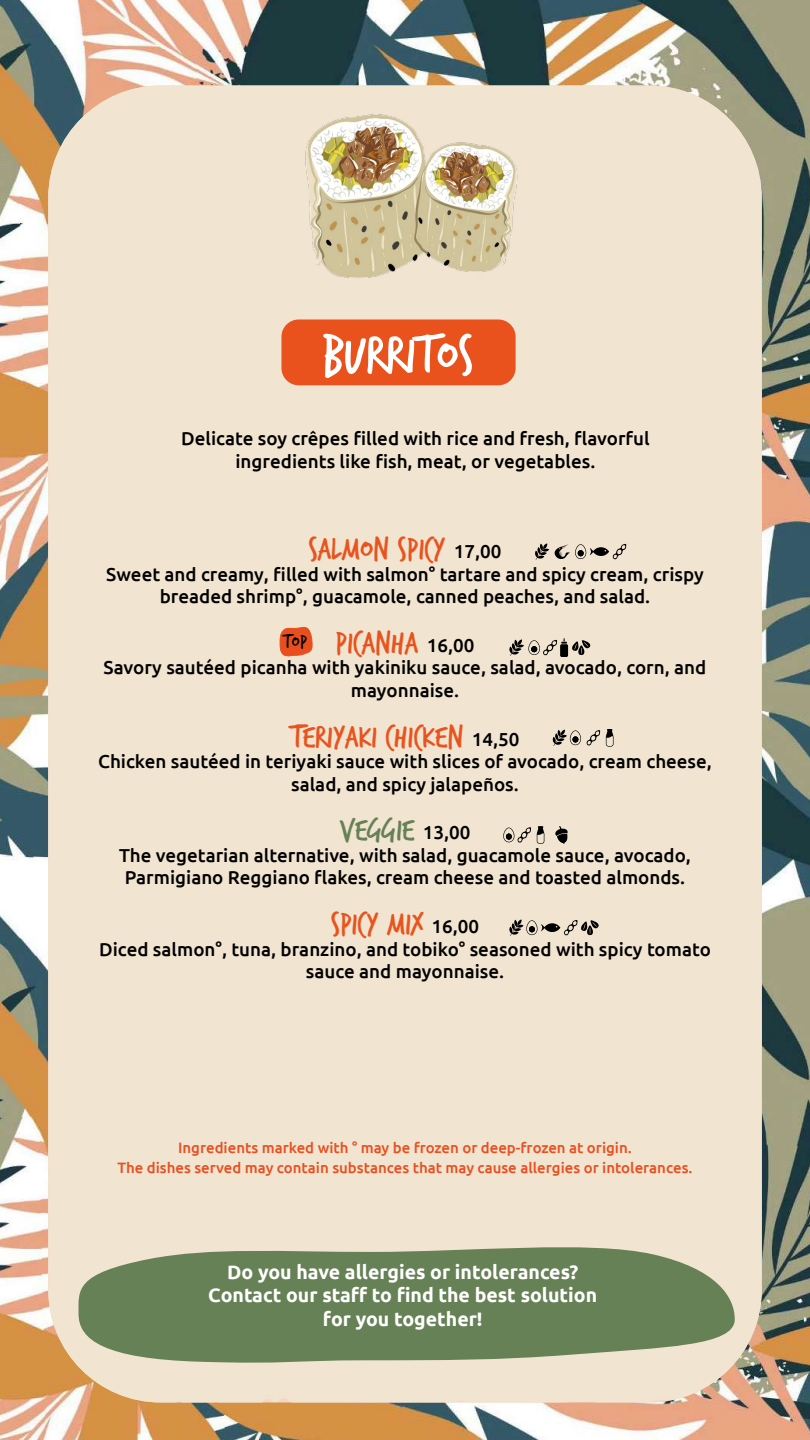
<style>
.page{position:relative;width:810px;height:1440px;background:#fff}
.page>*{position:absolute;margin:0;border:0;box-sizing:border-box;transform-origin:0 0}
.t1{font:56.25px "Trash Hand";color:#fff}
.t2{font:33.75px "Trash Hand";color:#e8531e}
.t3{font:33.75px "Trash Hand";color:#668156}
.t4{font:20.25px "Trash Hand";color:#020203}
.t5{font:700 19.5px/23.4px "Ubuntu";color:#fff;text-align:center}
.t6{font:500 18.75px/22.5px "Ubuntu";color:#020203;text-align:center}
.t7{font:500 18.75px/22.5px "Ubuntu";color:#000;text-align:center}
.t8{font:500 15px/19.5px "Ubuntu";color:#e94e1f;text-align:center}
.s1{font-family:"Ubuntu";font-weight:500;font-size:18.75px;color:#000}
</style>
<div class="page">
<img style="left:0;top:0;width:810px;height:1440px">
<div style="left:48px;top:86px;width:714px;height:1316px;background:#f1e4d0"></div>
<div style="left:281px;top:320px;width:235px;height:65px;background:#e9511d;border-radius:17px"></div>
<svg style="left:279px;top:625px;width:34px;height:32px"></svg>
<svg style="left:534px;top:543px;width:15px;height:17px"></svg>
<svg style="left:555px;top:544px;width:71px;height:17px"></svg>
<svg style="left:606px;top:729px;width:8px;height:18px"></svg>
<svg style="left:552px;top:730px;width:48px;height:17px"></svg>
<svg style="left:537px;top:826px;width:7px;height:18px"></svg>
<svg style="left:555px;top:826px;width:13px;height:18px"></svg>
<svg style="left:503px;top:827px;width:28px;height:17px"></svg>
<svg style="left:509px;top:920px;width:90px;height:17px;background:#ada495"></svg>
<svg style="left:74px;top:1240px;width:661px;height:125px;background:#82956e"></svg>
<svg style="left:509px;top:638px;width:82px;height:19px;background:#aca394"></svg>
<img style="left:293px;top:74px;width:246px;height:222px">
<h1 class="t1" style="left:323px;top:327px;width:153px">BURRITOS</h1>
<p class="t7" style="left:181px;top:427px;width:470px">Delicate soy crêpes filled with rice and fresh, flavorful ingredients like fish, meat, or vegetables.</p>
<h2 class="t2" style="left:308px;top:532px;width:195px">SALMON SPICY <span class="s1">17,00</span></h2>
<p class="t6" style="left:106px;top:562px;width:599px">Sweet and creamy, filled with salmon° tartare and spicy cream, crispy breaded shrimp°, guacamole, canned peaches, and salad.</p>
<h2 class="t2" style="left:336px;top:626px;width:140px">PICANHA <span class="s1">16,00</span></h2>
<p class="t6" style="left:104px;top:656px;width:604px">Savory sautéed picanha with yakiniku sauce, salad, avocado, corn, and mayonnaise.</p>
<h2 class="t2" style="left:290px;top:720px;width:231px">TERIYAKI CHICKEN <span class="s1">14,50</span></h2>
<p class="t6" style="left:98px;top:750px;width:615px">Chicken sautéed in teriyaki sauce with slices of avocado, cream cheese, salad, and spicy jalapeños.</p>
<h2 class="t3" style="left:339px;top:814px;width:133px">VEGGIE <span class="s1">13,00</span></h2>
<p class="t6" style="left:119px;top:843px;width:573px">The vegetarian alternative, with salad, guacamole sauce, avocado,<br>Parmigiano Reggiano flakes, cream cheese and toasted almonds.</p>
<h2 class="t2" style="left:331px;top:907px;width:150px">SPICY MIX <span class="s1">16,00</span></h2>
<p class="t6" style="left:99px;top:937px;width:613px">Diced salmon°, tuna, branzino, and tobiko° seasoned with spicy tomato sauce and mayonnaise.</p>
<p class="t4" style="left:283px;top:632px;width:25px">TOP</p>
<p class="t8" style="left:117px;top:1138px;width:577px">Ingredients marked with ° may be frozen or deep-frozen at origin.<br>The dishes served may contain substances that may cause allergies or intolerances.</p>
<p class="t5" style="left:208px;top:1260px;width:390px">Do you have allergies or intolerances?<br>Contact our staff to find the best solution for you together!</p>
</div>
